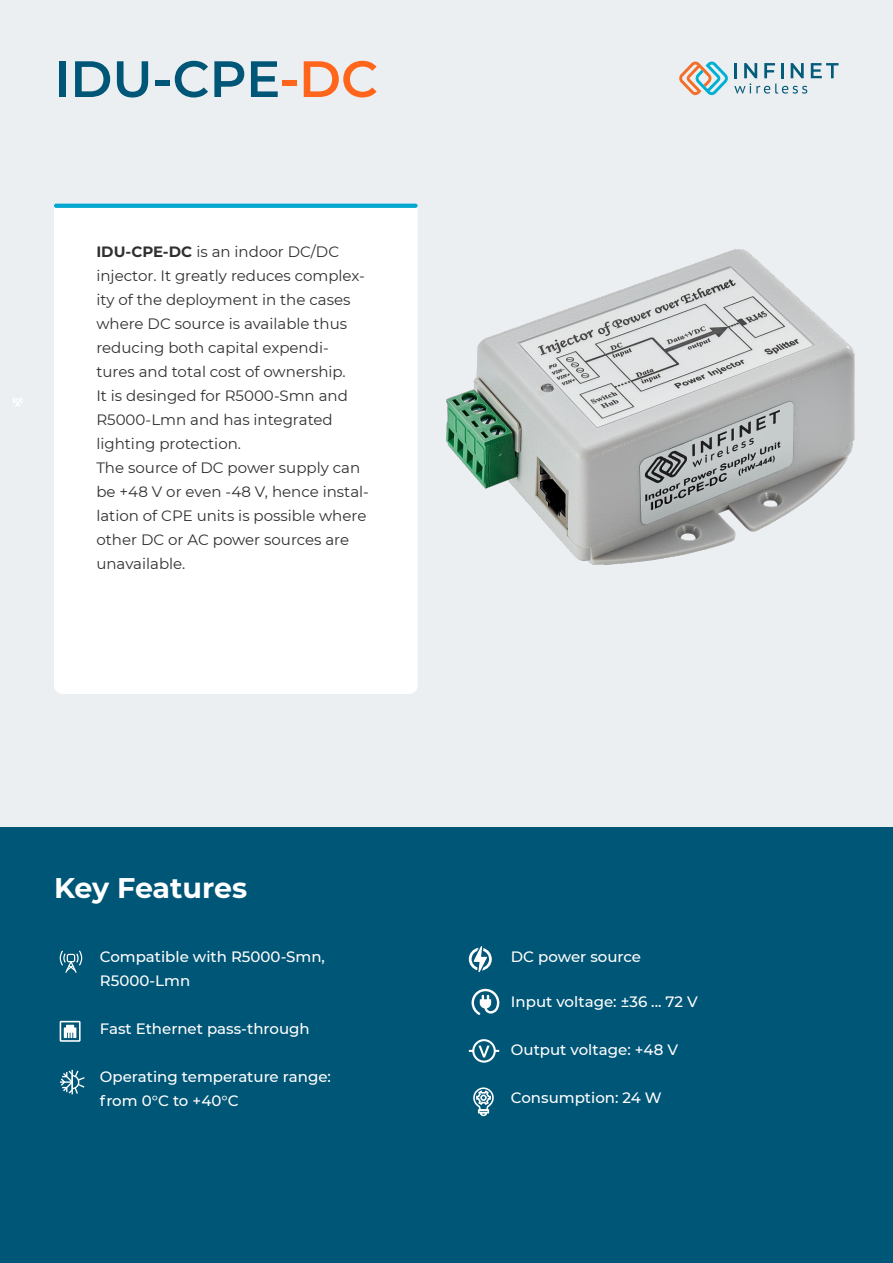
<style>
.page{position:relative;width:893px;height:1263px;background:#fff}
.page>*{position:absolute;margin:0;border:0;box-sizing:border-box;transform-origin:0 0}
.Header_Main{font:600 51px "Montserrat";color:#005677}
.Header_1{font:700 28.5px "Montserrat";letter-spacing:-.01em;color:#fff}
.t1{font:15px/24px "Montserrat";color:#312f30}
.t2{font:500 15px/24px "Montserrat";color:#fff}
.s1{color:#ff661c}
.s2{font-weight:700}
</style>
<div class="page">
<div style="left:0;top:826px;width:893px;height:437px;background:#005677"></div>
<svg style="left:472px;top:989px;width:27px;height:26px"></svg>
<div style="left:0;top:0;width:893px;height:826px;background:#eceff2"></div>
<svg style="left:679px;top:61px;width:49px;height:34px"></svg>
<svg style="left:734px;top:63px;width:104px;height:31px"></svg>
<div style="left:54px;top:207px;width:364px;height:487px;background:#fff"></div>
<svg style="left:54px;top:204px;width:364px;height:4px"></svg>
<svg style="left:13px;top:397px;width:10px;height:10px"></svg>
<svg style="left:60px;top:950px;width:22px;height:23px"></svg>
<svg style="left:473px;top:1087px;width:21px;height:29px"></svg>
<svg style="left:60px;top:1069px;width:25px;height:26px"></svg>
<svg style="left:60px;top:1021px;width:21px;height:21px"></svg>
<svg style="left:469px;top:946px;width:23px;height:26px"></svg>
<svg style="left:469px;top:1039px;width:30px;height:24px"></svg>
<img style="left:446px;top:249px;width:408px;height:315px">
<p class="Header_Main" style="left:54px;top:43px;width:326px">IDU-CPE<span class="s1">-DC</span></p>
<p class="t1" style="left:96px;top:239px;width:270px"><span class="s2">IDU-CPE-DC</span> is an indoor DC/DC injector. It greatly reduces complex&shy;ity of the deployment in the cases where DC source is available thus reducing both capital expendi&shy;tures and total cost of ownership.<br>It is desinged for R5000-Smn and<br>R5000-Lmn and has integrated lighting protection.</p>
<p class="t1" style="left:96px;top:455px;width:274px">The source of DC power supply can be +48 V or even -48 V, hence instal&shy;lation of CPE units is possible where other DC or AC power sources are unavailable.</p>
<p class="Header_1" style="left:54px;top:868px;width:195px">Key Features</p>
<p class="t2" style="left:100px;top:944px;width:227px">Compatible with R5000-Smn,<br>R5000-Lmn</p>
<p class="t2" style="left:100px;top:1016px;width:211px">Fast Ethernet pass-through</p>
<p class="t2" style="left:100px;top:1064px;width:233px">Operating temperature range: from 0°С to +40°С</p>
<p class="t2" style="left:511px;top:944px;width:132px">DC power source</p>
<p class="t2" style="left:511px;top:989px;width:188px">Input voltage: ±36 ... 72 V</p>
<p class="t2" style="left:511px;top:1037px;width:169px">Output voltage: +48 V</p>
<p class="t2" style="left:511px;top:1085px;width:152px">Consumption: 24 W</p>
</div>
